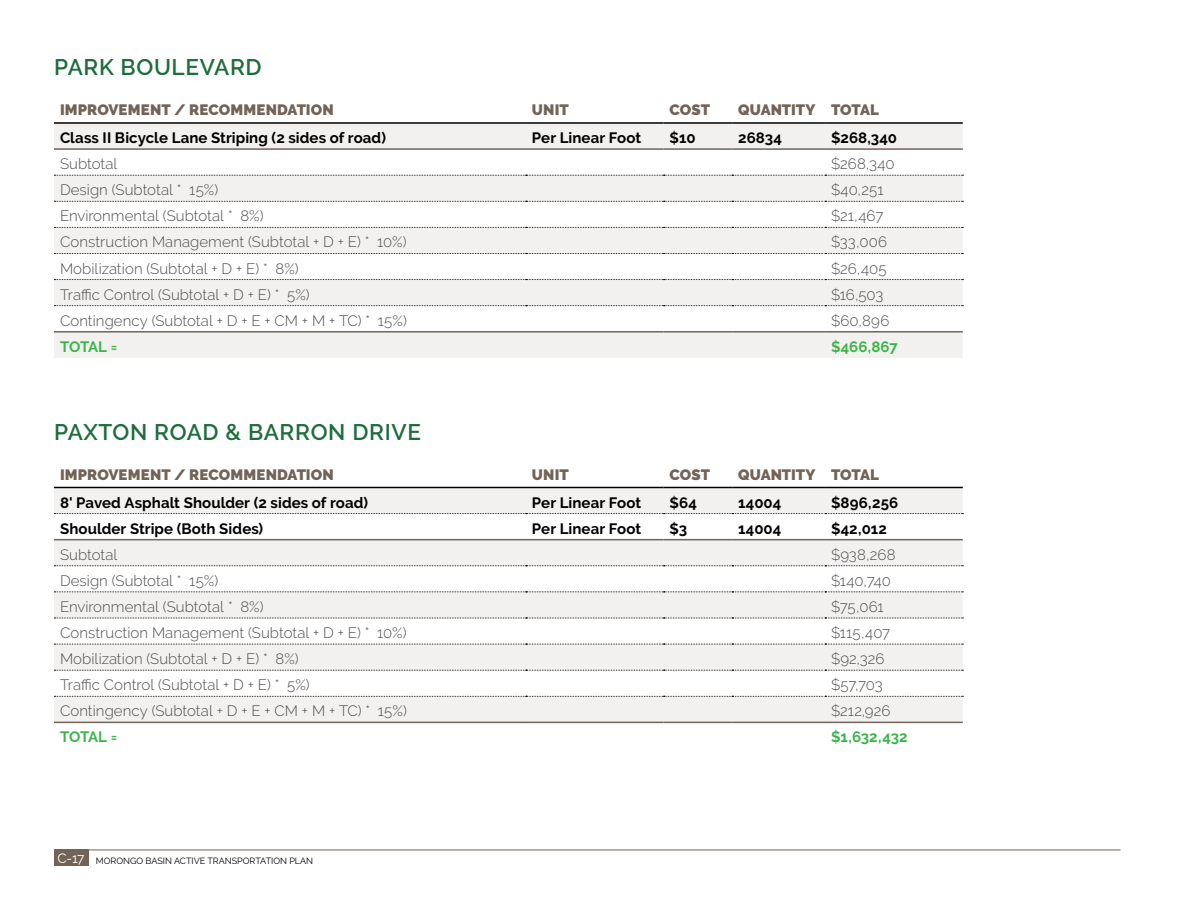
<style>
.page{position:relative;width:1188px;height:918px;background:#fff}
.page>*{position:absolute;margin:0;border:0;box-sizing:border-box;transform-origin:0 0}
.t1{font:600 22.5px "Raleway";letter-spacing:.03em;color:#1e6d3c}
.t2{font:300 15px "Raleway";letter-spacing:.005em;color:#4d4d4f}
.t3{font:700 15px "Raleway";letter-spacing:.005em;color:#000}
.t4{font:900 15px "Raleway";color:#736357}
.t5{font:700 15px "Raleway";letter-spacing:-.015em;color:#3bb54a}
.t6{font:9px "Raleway";color:#000}
.s1{font-size:13.5px;color:#fff}
</style>
<div class="page">
<hr style="left:54px;top:850px;width:1066px;height:1px;background:#736357">
<div style="left:54px;top:850px;width:34px;height:16px;background:#736357"></div>
<div style="left:54px;top:124px;width:909px;height:234px;background:#f3f1ef"></div>
<svg style="left:54px;top:150px;width:909px;height:181px"></svg>
<hr style="left:54px;top:122px;width:472px;height:2px;background:#000">
<hr style="left:526px;top:122px;width:138px;height:2px;background:#000">
<hr style="left:664px;top:122px;width:68px;height:2px;background:#000">
<hr style="left:732px;top:122px;width:93px;height:2px;background:#000">
<hr style="left:825px;top:122px;width:138px;height:2px;background:#000">
<hr style="left:54px;top:148px;width:472px;height:2px;background:#736357">
<hr style="left:526px;top:148px;width:138px;height:2px;background:#736357">
<hr style="left:664px;top:148px;width:68px;height:2px;background:#736357">
<hr style="left:732px;top:148px;width:93px;height:2px;background:#736357">
<hr style="left:825px;top:148px;width:138px;height:2px;background:#736357">
<hr style="left:54px;top:331px;width:472px;height:2px;background:#736357">
<hr style="left:526px;top:331px;width:138px;height:2px;background:#736357">
<hr style="left:664px;top:331px;width:68px;height:2px;background:#736357">
<hr style="left:732px;top:331px;width:93px;height:2px;background:#736357">
<hr style="left:825px;top:331px;width:138px;height:2px;background:#736357">
<svg style="left:54px;top:175px;width:909px;height:1px"></svg>
<svg style="left:54px;top:201px;width:909px;height:1px"></svg>
<svg style="left:54px;top:227px;width:909px;height:1px"></svg>
<svg style="left:54px;top:253px;width:909px;height:1px"></svg>
<svg style="left:54px;top:279px;width:909px;height:1px"></svg>
<svg style="left:54px;top:305px;width:909px;height:1px"></svg>
<div style="left:54px;top:488px;width:909px;height:25px;background:#f3f1ef"></div>
<svg style="left:54px;top:514px;width:909px;height:210px;fill:#f3f1ef"></svg>
<hr style="left:54px;top:487px;width:472px;height:1px;background:#000">
<hr style="left:526px;top:487px;width:138px;height:1px;background:#000">
<hr style="left:664px;top:487px;width:68px;height:1px;background:#000">
<hr style="left:732px;top:487px;width:93px;height:1px;background:#000">
<hr style="left:825px;top:487px;width:138px;height:1px;background:#000">
<svg style="left:54px;top:513px;width:909px;height:1px"></svg>
<svg style="left:54px;top:565px;width:909px;height:1px"></svg>
<svg style="left:54px;top:592px;width:909px;height:1px"></svg>
<svg style="left:54px;top:618px;width:909px;height:1px"></svg>
<svg style="left:54px;top:644px;width:909px;height:1px"></svg>
<svg style="left:54px;top:670px;width:909px;height:1px"></svg>
<svg style="left:54px;top:696px;width:909px;height:1px"></svg>
<hr style="left:54px;top:539px;width:472px;height:1px;background:#736357">
<hr style="left:526px;top:539px;width:138px;height:1px;background:#736357">
<hr style="left:664px;top:539px;width:68px;height:1px;background:#736357">
<hr style="left:732px;top:539px;width:93px;height:1px;background:#736357">
<hr style="left:825px;top:539px;width:138px;height:1px;background:#736357">
<hr style="left:54px;top:722px;width:472px;height:1px;background:#736357">
<hr style="left:526px;top:722px;width:138px;height:1px;background:#736357">
<hr style="left:664px;top:722px;width:68px;height:1px;background:#736357">
<hr style="left:732px;top:722px;width:93px;height:1px;background:#736357">
<hr style="left:825px;top:722px;width:138px;height:1px;background:#736357">
<h1 class="t1" style="left:54px;top:54px;width:209px">PARK BOULEVARD</h1>
<p class="t4" style="left:60px;top:101px;width:275px">IMPROVEMENT / RECOMMENDATION</p>
<p class="t4" style="left:532px;top:101px;width:38px">UNIT</p>
<p class="t4" style="left:670px;top:101px;width:42px">COST</p>
<p class="t4" style="left:738px;top:101px;width:142px">QUANTITY TOTAL</p>
<p class="t3" style="left:60px;top:129px;width:328px">Class II Bicycle Lane Striping (2 sides of road)</p>
<p class="t3" style="left:532px;top:129px;width:111px">Per Linear Foot</p>
<p class="t3" style="left:670px;top:129px;width:28px">$10</p>
<p class="t3" style="left:738px;top:129px;width:45px">26834</p>
<p class="t3" style="left:831px;top:129px;width:68px">$268,340</p>
<p class="t2" style="left:60px;top:155px;width:59px">Subtotal</p>
<p class="t2" style="left:831px;top:155px;width:65px">$268,340</p>
<p class="t2" style="left:60px;top:181px;width:160px">Design (Subtotal * 15%)</p>
<p class="t2" style="left:831px;top:181px;width:54px">$40,251</p>
<p class="t2" style="left:60px;top:207px;width:205px">Environmental (Subtotal * 8%)</p>
<p class="t2" style="left:831px;top:207px;width:54px">$21,467</p>
<p class="t2" style="left:60px;top:233px;width:348px">Construction Management (Subtotal + D + E) * 10%)</p>
<p class="t2" style="left:831px;top:233px;width:58px">$33,006</p>
<p class="t2" style="left:60px;top:260px;width:240px">Mobilization (Subtotal + D + E) * 8%)</p>
<p class="t2" style="left:831px;top:260px;width:57px">$26,405</p>
<p class="t2" style="left:60px;top:286px;width:251px">Traffic Control (Subtotal + D + E) * 5%)</p>
<p class="t2" style="left:831px;top:286px;width:54px">$16,503</p>
<p class="t2" style="left:60px;top:312px;width:348px">Contingency (Subtotal + D + E + CM + M + TC) * 15%)</p>
<p class="t2" style="left:831px;top:312px;width:60px">$60,896</p>
<p class="t5" style="left:60px;top:338px;width:59px">TOTAL =</p>
<p class="t5" style="left:831px;top:338px;width:68px">$466,867</p>
<h1 class="t1" style="left:54px;top:419px;width:369px">PAXTON ROAD &amp; BARRON DRIVE</h1>
<p class="t4" style="left:60px;top:466px;width:275px">IMPROVEMENT / RECOMMENDATION</p>
<p class="t4" style="left:532px;top:466px;width:38px">UNIT</p>
<p class="t4" style="left:670px;top:466px;width:42px">COST</p>
<p class="t4" style="left:738px;top:466px;width:142px">QUANTITY TOTAL</p>
<p class="t3" style="left:60px;top:494px;width:310px">8' Paved Asphalt Shoulder (2 sides of road)</p>
<p class="t3" style="left:532px;top:494px;width:111px">Per Linear Foot</p>
<p class="t3" style="left:670px;top:494px;width:29px">$64</p>
<p class="t3" style="left:738px;top:494px;width:45px">14004</p>
<p class="t3" style="left:831px;top:494px;width:69px">$896,256</p>
<p class="t3" style="left:60px;top:520px;width:205px">Shoulder Stripe (Both Sides)</p>
<p class="t3" style="left:532px;top:520px;width:111px">Per Linear Foot</p>
<p class="t3" style="left:670px;top:520px;width:19px">$3</p>
<p class="t3" style="left:738px;top:520px;width:45px">14004</p>
<p class="t3" style="left:831px;top:520px;width:57px">$42,012</p>
<p class="t2" style="left:60px;top:546px;width:59px">Subtotal</p>
<p class="t2" style="left:831px;top:546px;width:66px">$938,268</p>
<p class="t2" style="left:60px;top:572px;width:160px">Design (Subtotal * 15%)</p>
<p class="t2" style="left:831px;top:572px;width:61px">$140,740</p>
<p class="t2" style="left:60px;top:598px;width:205px">Environmental (Subtotal * 8%)</p>
<p class="t2" style="left:831px;top:598px;width:54px">$75,061</p>
<p class="t2" style="left:60px;top:624px;width:348px">Construction Management (Subtotal + D + E) * 10%)</p>
<p class="t2" style="left:831px;top:624px;width:60px">$115,407</p>
<p class="t2" style="left:60px;top:650px;width:240px">Mobilization (Subtotal + D + E) * 8%)</p>
<p class="t2" style="left:831px;top:650px;width:55px">$92,326</p>
<p class="t2" style="left:60px;top:676px;width:251px">Traffic Control (Subtotal + D + E) * 5%)</p>
<p class="t2" style="left:831px;top:676px;width:53px">$57,703</p>
<p class="t2" style="left:60px;top:702px;width:348px">Contingency (Subtotal + D + E + CM + M + TC) * 15%)</p>
<p class="t2" style="left:831px;top:702px;width:61px">$212,926</p>
<p class="t5" style="left:60px;top:729px;width:59px">TOTAL =</p>
<p class="t5" style="left:831px;top:729px;width:78px">$1,632,432</p>
<p class="t6" style="left:58px;top:856px;width:257px"><span class="s1">C-17</span> MORONGO BASIN ACTIVE TRANSPORTATION PLAN</p>
</div>
